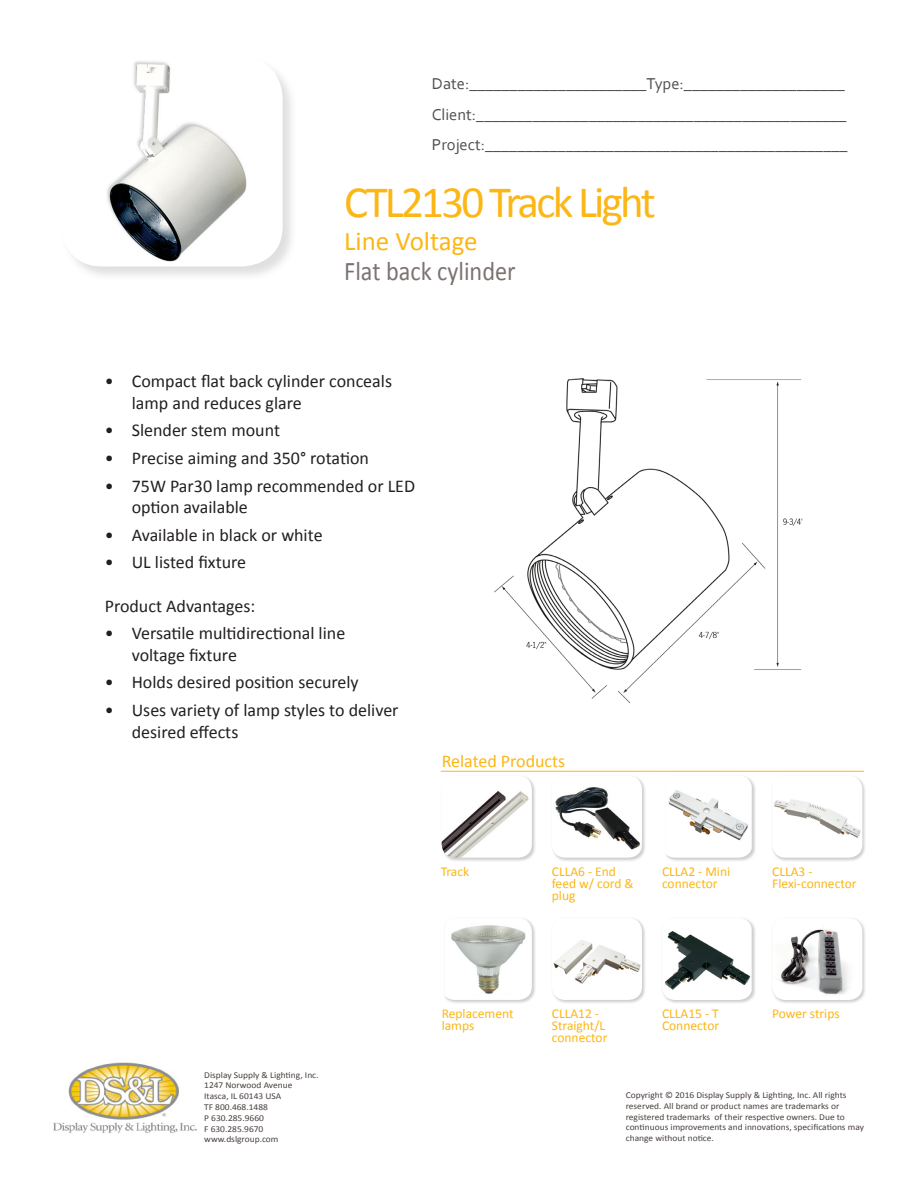
<style>
.page{position:relative;width:918px;height:1188px;background:#fff}
.page>*{position:absolute;margin:0;border:0;box-sizing:border-box;transform-origin:0 0}
.t1{font:45px "Calibri";letter-spacing:-.06em;color:#fcb615}
.t2{font:27px "Calibri";color:#7c7371;scale:.9 1}
.t3{font:27px "Calibri";color:#fcb615}
.t4{font:18px/21.6px "Calibri";color:#231f20}
.t5{font:18px "Calibri";color:#fcb615}
.t6{font:16.5px "Corbel";color:#4e4f50}
.t7{font:13.5px/12px "Calibri";color:#fcb615}
.t8{font:9px/10.8px "Calibri";color:#48403e;scale:1.05 1}
</style>
<div class="page">
<img style="left:494px;top:378px;width:308px;height:324px">
<img style="left:53px;top:1062px;width:144px;height:71px">
<div style="left:61px;top:58px;width:236px;height:223px;background:#cac9ca;opacity:.57"></div>
<img style="left:62px;top:58px;width:221px;height:208px">
<svg style="left:441px;top:782px;width:94px;height:79px"></svg>
<img style="left:442px;top:777px;width:90px;height:81px">
<svg style="left:447px;top:924px;width:88px;height:79px"></svg>
<img style="left:445px;top:918px;width:87px;height:82px">
<svg style="left:558px;top:782px;width:87px;height:79px"></svg>
<img style="left:553px;top:777px;width:89px;height:81px">
<svg style="left:558px;top:924px;width:87px;height:79px"></svg>
<img style="left:553px;top:918px;width:89px;height:82px">
<svg style="left:668px;top:781px;width:87px;height:80px"></svg>
<img style="left:666px;top:777px;width:86px;height:81px">
<svg style="left:778px;top:782px;width:87px;height:79px"></svg>
<img style="left:772px;top:777px;width:90px;height:81px">
<hr style="left:441px;top:771px;width:423px;height:1px;background:#fcb615">
<svg style="left:668px;top:923px;width:87px;height:80px"></svg>
<img style="left:663px;top:918px;width:89px;height:82px">
<svg style="left:778px;top:924px;width:87px;height:79px"></svg>
<img style="left:773px;top:918px;width:89px;height:82px">
<p class="t6" style="left:432px;top:73px;width:415px">Date:______________________Type:____________________</p>
<p class="t6" style="left:432px;top:104px;width:416px">Client:______________________________________________</p>
<p class="t6" style="left:432px;top:134px;width:417px">Project:_____________________________________________</p>
<p class="t1" style="left:344px;top:174px;width:313px">CTL2130 Track Light</p>
<p class="t3" style="left:344px;top:224px;width:135px">Line Voltage</p>
<p class="t2" style="left:344px;top:254px;width:192px">Flat back cylinder</p>
<p class="t4" style="left:132px;top:370px;width:262px;text-indent:-27px">• Compact flat back cylinder conceals lamp and reduces glare</p>
<p class="t4" style="left:105px;top:420px;width:177px">• Slender stem mount</p>
<p class="t4" style="left:105px;top:447px;width:266px">• Precise aiming and 350° rotation</p>
<p class="t4" style="left:132px;top:475px;width:285px;text-indent:-27px">• 75W Par30 lamp recommended or LED option available</p>
<p class="t4" style="left:105px;top:524px;width:219px">• Available in black or white</p>
<p class="t4" style="left:105px;top:552px;width:143px">• UL listed fixture</p>
<p class="t4" style="left:105px;top:595px;width:152px">Product Advantages:</p>
<p class="t4" style="left:132px;top:622px;width:215px;text-indent:-27px">• Versatile multidirectional line voltage fixture</p>
<p class="t4" style="left:105px;top:672px;width:256px">• Holds desired position securely</p>
<p class="t4" style="left:132px;top:699px;width:268px;text-indent:-27px">• Uses variety of lamp styles to deliver desired effects</p>
<p class="t5" style="left:442px;top:749px;width:125px">Related Products</p>
<p class="t7" style="left:441px;top:865px;width:30px">Track</p>
<p class="t7" style="left:552px;top:865px;width:66px">CLLA6 - End</p>
<p class="t7" style="left:552px;top:877px;width:83px">feed w/ cord &amp; plug</p>
<p class="t7" style="left:662px;top:865px;width:70px">CLLA2 - Mini</p>
<p class="t7" style="left:662px;top:877px;width:57px">connector</p>
<p class="t7" style="left:772px;top:865px;width:42px">CLLA3 -</p>
<p class="t7" style="left:772px;top:877px;width:86px">Flexi-connector</p>
<p class="t8" style="left:204px;top:1069px;width:110px">Display Supply &amp; Lighting, Inc.</p>
<p class="t8" style="left:204px;top:1080px;width:86px">1247 Norwood Avenue</p>
<p class="t8" style="left:204px;top:1091px;width:75px">Itasca, IL 60143 USA</p>
<p class="t8" style="left:204px;top:1102px;width:62px">TF 800.468.1488</p>
<p class="t8" style="left:204px;top:1112px;width:58px">P 630.285.9660</p>
<p class="t8" style="left:204px;top:1123px;width:58px">F 630.285.9670</p>
<p class="t8" style="left:204px;top:1134px;width:72px">www.dslgroup.com</p>
<p class="t7" style="left:442px;top:1007px;width:73px">Replacement</p>
<p class="t7" style="left:442px;top:1019px;width:34px">lamps</p>
<p class="t7" style="left:552px;top:1007px;width:55px">CLLA12 -<br>Straight/L</p>
<p class="t7" style="left:552px;top:1031px;width:57px">connector</p>
<p class="t7" style="left:662px;top:1007px;width:58px">CLLA15 - T</p>
<p class="t7" style="left:662px;top:1019px;width:59px">Connector</p>
<p class="t7" style="left:772px;top:1007px;width:69px">Power strips</p>
<p class="t8" style="left:626px;top:1090px;width:228px">Copyright © 2016 Display Supply &amp; Lighting, Inc. All rights reserved. All brand or product names are trademarks or registered trademarks of their respective owners. Due to continuous improvements and innovations, specifications may change without notice.</p>
</div>
